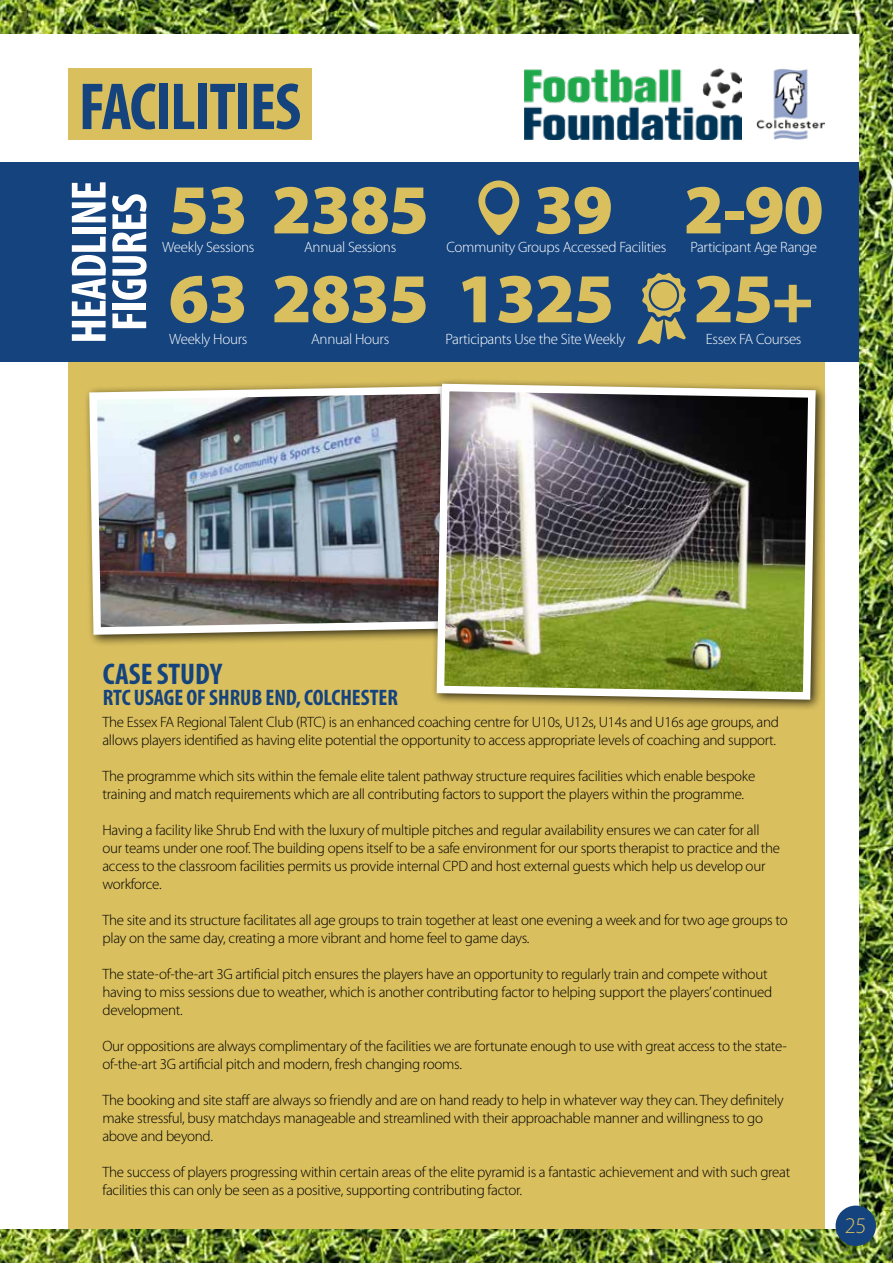
<style>
.page{position:relative;width:893px;height:1263px;background:#fff}
.page>*{position:absolute;margin:0;border:0;box-sizing:border-box;transform-origin:0 0}
.t1{font:900 70.5px "Myriad Pro";letter-spacing:-.02em;color:#d9bf5e}
.t2{font:700 condensed 67.05px "Myriad Pro";letter-spacing:-.02em;color:#14437e}
.t3{font:700 condensed 50.1px/40.7px "Myriad Pro";letter-spacing:-.02em;color:#fff}
.t4{font:700 condensed 30px "Myriad Pro";color:#14437e}
.t5{font:700 condensed 22.5px "Myriad Pro";color:#14437e}
.t6{font:300 22.5px "Myriad Pro";color:#d9bf5e}
.t7{font:300 15px/18px "Myriad Pro";letter-spacing:-.02em;color:#000}
.t8{font:300 15px "Myriad Pro";letter-spacing:-.02em;color:#fff}
</style>
<div class="page">
<img style="left:0;top:0;width:893px;height:1263px">
<div style="left:0;top:34px;width:859px;height:1195px;background:#fff"></div>
<div style="left:68px;top:68px;width:244px;height:72px;background:#d9bf5e"></div>
<div style="left:0;top:162px;width:859px;height:200px;background:#14437e"></div>
<div style="left:68px;top:362px;width:757px;height:867px;background:#d9bf5e"></div>
<img style="left:756px;top:68px;width:69px;height:72px">
<img style="left:524px;top:68px;width:217px;height:72px">
<div style="left:83px;top:380px;width:381px;height:267px;background:#000;opacity:.75"></div>
<img style="left:85px;top:382px;width:346px;height:256px">
<div style="left:431px;top:378px;width:397px;height:333px;background:#000;opacity:.75"></div>
<img style="left:433px;top:380px;width:386px;height:323px">
<svg style="left:478px;top:181px;width:42px;height:54px"></svg>
<svg style="left:638px;top:273px;width:48px;height:71px"></svg>
<div style="left:651px;top:282px;width:26px;height:26px;background:#d9bf5e;border-radius:50%"></div>
<div style="left:836px;top:1205px;width:40px;height:41px;background:#14437e;border-radius:50%"></div>
<h2 class="t2" style="left:79px;top:65px;width:224px">FACILITIES</h2>
<h3 class="t3" style="left:68px;top:344px;width:165px;rotate:-90deg">HEADLINE<br>FIGURES</h3>
<h1 class="t1" style="left:169px;top:170px;width:262px">53 2385</h1>
<h1 class="t1" style="left:534px;top:170px;width:81px">39</h1>
<p class="t8" style="left:162px;top:239px;width:94px">Weekly Sessions</p>
<h1 class="t1" style="left:169px;top:258px;width:447px">63 2835 1325</h1>
<p class="t8" style="left:304px;top:239px;width:94px">Annual Sessions</p>
<p class="t8" style="left:446px;top:239px;width:222px">Community Groups Accessed Facilities</p>
<p class="t8" style="left:169px;top:331px;width:80px">Weekly Hours</p>
<p class="t8" style="left:311px;top:331px;width:80px">Annual Hours</p>
<p class="t8" style="left:445px;top:331px;width:182px">Participants Use the Site Weekly</p>
<h1 class="t1" style="left:684px;top:170px;width:142px">2-90</h1>
<p class="t8" style="left:690px;top:239px;width:128px">Participant Age Range</p>
<h1 class="t1" style="left:694px;top:258px;width:121px">25+</h1>
<p class="t8" style="left:706px;top:331px;width:97px">Essex FA Courses</p>
<h3 class="t4" style="left:103px;top:655px;width:121px">CASE STUDY</h3>
<h3 class="t5" style="left:103px;top:683px;width:297px">RTC USAGE OF SHRUB END, COLCHESTER</h3>
<p class="t7" style="left:102px;top:713px;width:678px">The Essex FA Regional Talent Club (RTC) is an enhanced coaching centre for U10s, U12s, U14s and U16s age groups, and allows players identified as having elite potential the opportunity to access appropriate levels of coaching and support.</p>
<p class="t7" style="left:102px;top:767px;width:654px">The programme which sits within the female elite talent pathway structure requires facilities which enable bespoke training and match requirements which are all contributing factors to support the players within the programme.</p>
<p class="t7" style="left:102px;top:821px;width:679px">Having a facility like Shrub End with the luxury of multiple pitches and regular availability ensures we can cater for all our teams under one roof. The building opens itself to be a safe environment for our sports therapist to practice and the access to the classroom facilities permits us provide internal CPD and host external guests which help us develop our workforce.</p>
<p class="t7" style="left:102px;top:911px;width:687px">The site and its structure facilitates all age groups to train together at least one evening a week and for two age groups to play on the same day, creating a more vibrant and home feel to game days.</p>
<p class="t7" style="left:102px;top:965px;width:671px">The state-of-the-art 3G artificial pitch ensures the players have an opportunity to regularly train and compete without having to miss sessions due to weather, which is another contributing factor to helping support the players’ continued development.</p>
<p class="t7" style="left:102px;top:1037px;width:686px">Our oppositions are always complimentary of the facilities we are fortunate enough to use with great access to the state&shy;of-the-art 3G artificial pitch and modern, fresh changing rooms.</p>
<p class="t7" style="left:102px;top:1091px;width:683px">The booking and site staff are always so friendly and are on hand ready to help in whatever way they can. They definitely make stressful, busy matchdays manageable and streamlined with their approachable manner and willingness to go above and beyond.</p>
<p class="t7" style="left:102px;top:1163px;width:689px">The success of players progressing within certain areas of the elite pyramid is a fantastic achievement and with such great facilities this can only be seen as a positive, supporting contributing factor.</p>
<h3 class="t6" style="left:845px;top:1213px;width:23px">25</h3>
</div>
